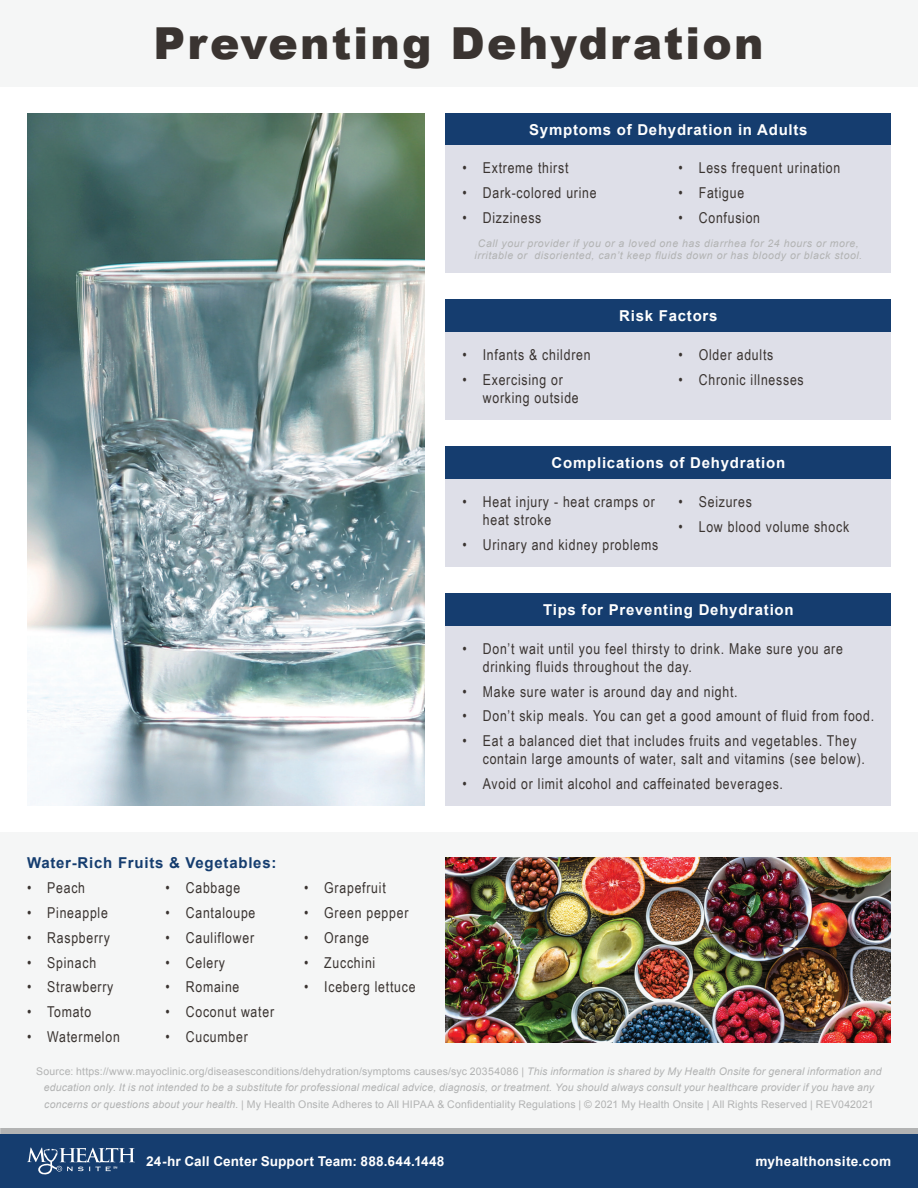
<style>
.page{position:relative;width:918px;height:1188px;background:#fff}
.page>*{position:absolute;margin:0;border:0;box-sizing:border-box;transform-origin:0 0}
.t1{font:900 44.1px "Arial";letter-spacing:.05em;color:#3a3431}
.t2{font:15px/18px "Arial Narrow";letter-spacing:.05em;color:#3a3431}
.t3{font:700 15px "Arial";letter-spacing:.05em;color:#fff}
.t4{font:700 15px "Arial";letter-spacing:.05em;color:#153d6f}
.t5{font:700 13.5px "Arial";color:#fff}
.t6{font:italic 10.5px/16.5px "Arial";letter-spacing:.02em;color:#b2b3b3;text-align:center}
.t7{font:italic 10.5px/12.6px "Arial";letter-spacing:.05em;color:#b2b3b3;text-align:center}
.s1{font-style:normal}
</style>
<div class="page">
<div style="left:0;top:833px;width:918px;height:295px;background:#f5f6f6"></div>
<div style="left:0;top:0;width:918px;height:86px;background:#f5f6f6"></div>
<div style="left:0;top:1128px;width:918px;height:6px;background:#b2b3b3"></div>
<div style="left:0;top:1134px;width:918px;height:54px;background:#153d6f"></div>
<svg style="left:27px;top:1148px;width:108px;height:26px"></svg>
<img style="left:446px;top:857px;width:445px;height:186px">
<div style="left:446px;top:113px;width:445px;height:33px;background:#153d6f"></div>
<div style="left:446px;top:447px;width:445px;height:32px;background:#153d6f"></div>
<div style="left:446px;top:594px;width:445px;height:32px;background:#153d6f"></div>
<div style="left:446px;top:300px;width:445px;height:32px;background:#153d6f"></div>
<div style="left:446px;top:146px;width:445px;height:127px;background:#dedfe8"></div>
<div style="left:446px;top:479px;width:445px;height:88px;background:#dedfe8"></div>
<div style="left:446px;top:626px;width:445px;height:180px;background:#dedfe8"></div>
<div style="left:446px;top:332px;width:445px;height:88px;background:#dedfe8"></div>
<img style="left:27px;top:113px;width:398px;height:693px">
<h1 class="t1" style="left:153px;top:11px;width:611px">Preventing Dehydration</h1>
<p class="t3" style="left:529px;top:120px;width:280px">Symptoms of Dehydration in Adults</p>
<p class="t2" style="left:463px;top:158px;width:107px">• Extreme thirst</p>
<p class="t2" style="left:463px;top:183px;width:136px">• Dark-colored urine</p>
<p class="t2" style="left:463px;top:208px;width:80px">• Dizziness</p>
<p class="t2" style="left:679px;top:158px;width:163px">• Less frequent urination</p>
<p class="t2" style="left:679px;top:183px;width:67px">• Fatigue</p>
<p class="t2" style="left:679px;top:208px;width:83px">• Confusion</p>
<p class="t7" style="left:475px;top:237px;width:389px">Call your provider if you or a loved one has diarrhea for 24 hours or more, irritable or disoriented, can’t keep fluids down or has bloody or black stool.</p>
<p class="t2" style="left:463px;top:345px;width:130px">• Infants &amp; children</p>
<p class="t2" style="left:483px;top:370px;width:97px;text-indent:-20px">• Exercising or working outside</p>
<p class="t3" style="left:619px;top:306px;width:100px">Risk Factors</p>
<p class="t2" style="left:679px;top:345px;width:96px">• Older adults</p>
<p class="t2" style="left:679px;top:370px;width:127px">• Chronic illnesses</p>
<p class="t3" style="left:552px;top:453px;width:235px">Complications of Dehydration</p>
<p class="t2" style="left:483px;top:492px;width:174px;text-indent:-20px">• Heat injury - heat cramps or heat stroke</p>
<p class="t2" style="left:463px;top:535px;width:197px">• Urinary and kidney problems</p>
<p class="t2" style="left:679px;top:492px;width:75px">• Seizures</p>
<p class="t2" style="left:679px;top:517px;width:172px">• Low blood volume shock</p>
<p class="t3" style="left:543px;top:600px;width:252px">Tips for Preventing Dehydration</p>
<p class="t4" style="left:27px;top:853px;width:251px">Water-Rich Fruits &amp; Vegetables:</p>
<p class="t2" style="left:27px;top:879px;width:60px">• Peach</p>
<p class="t2" style="left:27px;top:903px;width:82px">• Pineapple</p>
<p class="t2" style="left:27px;top:928px;width:84px">• Raspberry</p>
<p class="t2" style="left:27px;top:953px;width:71px">• Spinach</p>
<p class="t2" style="left:27px;top:978px;width:88px">• Strawberry</p>
<p class="t2" style="left:27px;top:1002px;width:66px">• Tomato</p>
<p class="t2" style="left:27px;top:1027px;width:94px">• Watermelon</p>
<p class="t2" style="left:166px;top:879px;width:76px">• Cabbage</p>
<p class="t2" style="left:166px;top:903px;width:91px">• Cantaloupe</p>
<p class="t2" style="left:166px;top:928px;width:90px">• Cauliflower</p>
<p class="t2" style="left:166px;top:953px;width:61px">• Celery</p>
<p class="t2" style="left:166px;top:978px;width:75px">• Romaine</p>
<p class="t2" style="left:166px;top:1002px;width:110px">• Coconut water</p>
<p class="t2" style="left:166px;top:1027px;width:84px">• Cucumber</p>
<p class="t2" style="left:304px;top:879px;width:83px">• Grapefruit</p>
<p class="t2" style="left:304px;top:903px;width:106px">• Green pepper</p>
<p class="t2" style="left:304px;top:928px;width:67px">• Orange</p>
<p class="t2" style="left:304px;top:953px;width:73px">• Zucchini</p>
<p class="t2" style="left:304px;top:978px;width:113px">• Iceberg lettuce</p>
<p class="t2" style="left:483px;top:639px;width:362px;text-indent:-20px">• Don’t wait until you feel thirsty to drink. Make sure you are drinking fluids throughout the day.</p>
<p class="t2" style="left:463px;top:682px;width:277px">• Make sure water is around day and night.</p>
<p class="t2" style="left:463px;top:706px;width:413px">• Don’t skip meals. You can get a good amount of fluid from food.</p>
<p class="t2" style="left:483px;top:731px;width:384px;text-indent:-20px">• Eat a balanced diet that includes fruits and vegetables. They contain large amounts of water, salt and vitamins (see below).</p>
<p class="t2" style="left:463px;top:774px;width:322px">• Avoid or limit alcohol and caffeinated beverages.</p>
<p class="t6" style="left:36px;top:1063px;width:847px"><span class="s1">Source: https://www.mayoclinic.org/diseasesconditions/dehydration/symptoms causes/syc 20354086 |</span> This information is shared by My Health Onsite for general information and education only. It is not intended to be a substitute for professional medical advice, diagnosis, or treatment. You should always consult your healthcare provider if you have any concerns or questions about your health. <span class="s1">| My Health Onsite Adheres to All HIPAA &amp; Confidentiality Regulations | © 2021 My Health Onsite | All Rights Reserved | REV042021</span></p>
<p class="t5" style="left:146px;top:1152px;width:300px">24-hr Call Center Support Team: 888.644.1448</p>
<p class="t5" style="left:755px;top:1152px;width:137px">myhealthonsite.com</p>
</div>
